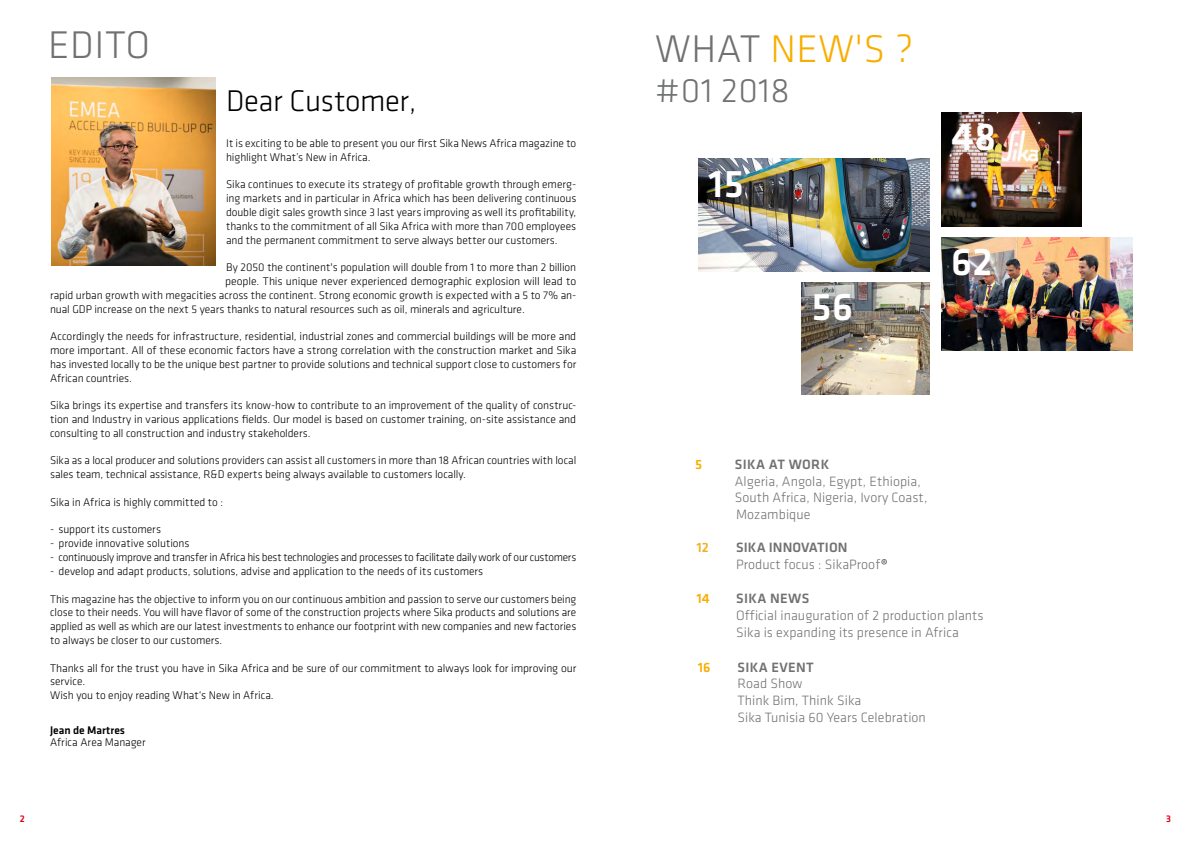
<style>
.page{position:relative;width:1191px;height:842px;background:#fff}
.page>*{position:absolute;margin:0;border:0;box-sizing:border-box;transform-origin:0 0}
.t1{font:300 40px "Klavika";letter-spacing:.015em;color:#f8ae00}
.t2{font:500 40px "Klavika";letter-spacing:.015em;color:#fff}
.t3{font:300 40px "Klavika";letter-spacing:.015em;color:#707172}
.t4{font:300 35px "Klavika";letter-spacing:.015em;color:#707172}
.t5{font:300 31px "Klavika";letter-spacing:-.015em;color:#000}
.t6{font:300 14px/16.8px "Klavika";letter-spacing:.005em;color:#707172}
.t7{font:500 14px "Klavika";letter-spacing:.025em;color:#707172}
.t8{font:500 14px "Klavika";color:#f8ae00}
.t9{font:500 14px "Klavika";color:#f3b125}
.t10{font:300 11.5px/13.8px "Klavika";letter-spacing:-.005em;color:#000;text-align:justify}
.t11{font:300 11.5px "Klavika";letter-spacing:-.025em;color:#000}
.t12{font:500 11.5px "Klavika";color:#000}
.t13{font:500 10px "Klavika";color:#e2001a}
.s1{font-size:30px}
.s2{color:#707172}
.s3{font-weight:500}
.s4{color:#000}
</style>
<div class="page">
<img style="left:51px;top:78px;width:165px;height:188px">
<img style="left:698px;top:158px;width:231px;height:114px">
<img style="left:801px;top:283px;width:128px;height:111px">
<img style="left:941px;top:113px;width:140px;height:113px">
<img style="left:941px;top:238px;width:191px;height:113px">
<h1 class="t3" style="left:48px;top:20px;width:103px">EDITO</h1>
<h3 class="t5" style="left:226px;top:82px;width:192px">Dear Customer<span class="s1">,</span></h3>
<p class="t10" style="left:226px;top:136px;width:351px">It is exciting to be able to present you our first Sika News Africa magazine to highlight What’s New in Africa.</p>
<p class="t10" style="left:226px;top:178px;width:352px">Sika continues to execute its strategy of profitable growth through emerg&shy;ing markets and in particular in Africa which has been delivering continuous double digit sales growth since 3 last years improving as well its profitability, thanks to the commitment of all Sika Africa with more than 700 employees and the permanent commitment to serve always better our customers.</p>
<p class="t10" style="left:226px;top:260px;width:351px">By 2050 the continent's population will double from 1 to more than 2 billion</p>
<p class="t10" style="left:225px;top:274px;width:352px">people. This unique never experienced demographic explosion will lead to</p>
<p class="t10" style="left:50px;top:288px;width:527px">rapid urban growth with megacities across the continent. Strong economic growth is expected with a 5 to 7% an-</p>
<p class="t10" style="left:50px;top:302px;width:476px">nual GDP increase on the next 5 years thanks to natural resources such as oil, minerals and agriculture.</p>
<p class="t10" style="left:50px;top:329px;width:528px">Accordingly the needs for infrastructure, residential, industrial zones and commercial buildings will be more and more important. All of these economic factors have a strong correlation with the construction market and Sika has invested locally to be the unique best partner to provide solutions and technical support close to customers for African countries.</p>
<p class="t10" style="left:50px;top:398px;width:528px">Sika brings its expertise and transfers its know-how to contribute to an improvement of the quality of construc&shy;tion and Industry in various applications fields. Our model is based on customer training, on-site assistance and consulting to all construction and industry stakeholders.</p>
<p class="t10" style="left:50px;top:454px;width:528px">Sika as a local producer and solutions providers can assist all customers in more than 18 African countries with local sales team, technical assistance, R&amp;D experts being always available to customers locally.</p>
<p class="t10" style="left:50px;top:495px;width:175px">Sika in Africa is highly committed to :</p>
<p class="t10" style="left:50px;top:523px;width:112px">- support its customers</p>
<p class="t10" style="left:50px;top:536px;width:141px">- provide innovative solutions</p>
<p class="t11" style="left:50px;top:550px;width:528px">- continuously improve and transfer in Africa his best technologies and processes to facilitate daily work of our customers</p>
<p class="t10" style="left:50px;top:564px;width:434px">- develop and adapt products, solutions, advise and application to the needs of its customers</p>
<p class="t10" style="left:50px;top:592px;width:528px">This magazine has the objective to inform you on our continuous ambition and passion to serve our customers being close to their needs. You will have flavor of some of the construction projects where Sika products and solutions are applied as well as which are our latest investments to enhance our footprint with new companies and new factories to always be closer to our customers.</p>
<p class="t10" style="left:50px;top:661px;width:527px;text-align:left">Thanks all for the trust you have in Sika Africa and be sure of our commitment to always look for improving our service.<br>Wish you to enjoy reading What‘s New in Africa.</p>
<p class="t12" style="left:50px;top:723px;width:76px">Jean de Martres</p>
<p class="t10" style="left:50px;top:735px;width:97px">Africa Area Manager</p>
<h1 class="t1" style="left:655px;top:24px;width:260px"><span class="s2">WHAT</span> NEW'S ?</h1>
<h2 class="t4" style="left:655px;top:69px;width:136px">#01 2018</h2>
<h1 class="t2" style="left:708px;top:157px;width:38px">15</h1>
<h1 class="t2" style="left:811px;top:280px;width:43px">56</h1>
<h1 class="t2" style="left:951px;top:110px;width:47px">48</h1>
<h1 class="t2" style="left:951px;top:234px;width:43px">62</h1>
<p class="t8" style="left:695px;top:455px;width:9px">5</p>
<p class="t7" style="left:735px;top:455px;width:96px">SIKA AT WORK</p>
<p class="t6" style="left:735px;top:472px;width:194px">Algeria, Angola, Egypt, Ethiopia,<br>South Africa, Nigeria, Ivory Coast,<br>Mozambique</p>
<p class="t9" style="left:696px;top:538px;width:14px">12</p>
<p class="t6" style="left:736px;top:539px;width:153px"><span class="s3">SIKA INNOVATION<br></span>Product focus : SikaProof<span class="s4">®</span></p>
<p class="t8" style="left:696px;top:589px;width:15px">14</p>
<p class="t7" style="left:736px;top:589px;width:75px">SIKA NEWS</p>
<p class="t6" style="left:736px;top:607px;width:249px">Official inauguration of 2 production plants<br>Sika is expanding its presence in Africa</p>
<p class="t8" style="left:697px;top:657px;width:14px">16</p>
<p class="t7" style="left:737px;top:657px;width:78px">SIKA EVENT</p>
<p class="t6" style="left:737px;top:675px;width:190px">Road Show<br>Think Bim, Think Sika<br>Sika Tunisia 60 Years Celebration</p>
<p class="t13" style="left:20px;top:812px;width:7px">2</p>
<p class="t13" style="left:1166px;top:812px;width:6px">3</p>
</div>
